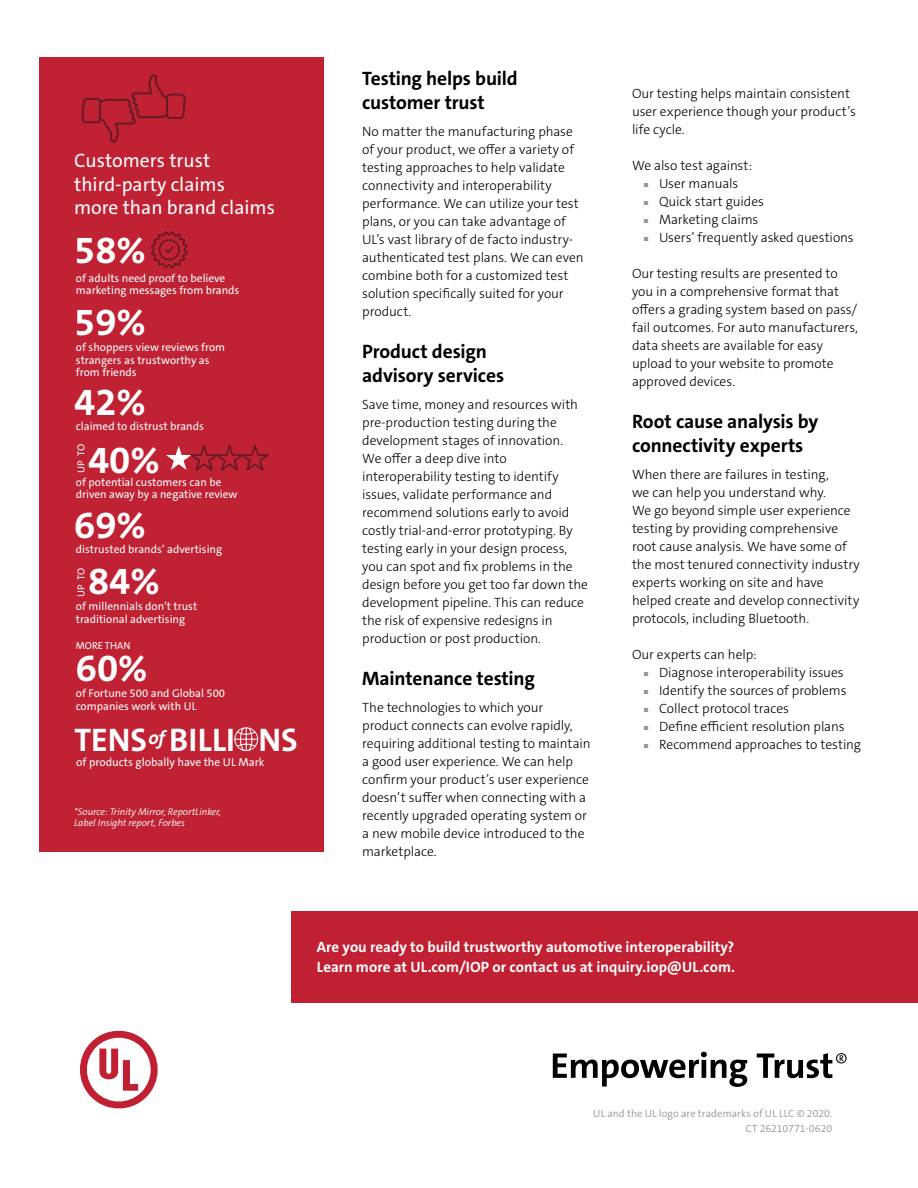
<style>
.page{position:relative;width:918px;height:1188px;background:#fff}
.page>*{position:absolute;margin:0;border:0;box-sizing:border-box;transform-origin:0 0}
.t1{font:700 38.55px "The Sans C5";color:#fff}
.t2{font:700 32.85px "The Sans C5";color:#fff}
.t3{font:700 19.5px/24px "The Sans C5";letter-spacing:-.01em;color:#000}
.t4{font:19.5px/23.4px "The Sans C5";color:#fff}
.t5{font:700 15px/19.5px "The Sans C5";color:#fff}
.t6{font:300 13.5px/18px "The Sans C5";letter-spacing:-.005em;color:#000}
.t7{font:11.55px "The Sans C5";color:#fff}
.t8{font:11.4px/12.5px "The Sans C5";color:#fff}
.t9{font:300 10.5px/15px "The Sans C5";letter-spacing:.005em;color:#939598;text-align:right}
.t10{font:10.05px "The Sans C5";color:#fff}
.t11{font:italic 300 9.75px/10.8px "The Sans C5";color:#fff}
.s1{color:#939598}
</style>
<div class="page">
<svg style="left:80px;top:1030px;width:78px;height:79px"></svg>
<div style="left:291px;top:911px;width:627px;height:91px;background:#c02032"></div>
<svg style="left:553px;top:1052px;width:294px;height:35px"></svg>
<div style="left:40px;top:57px;width:284px;height:794px;background:#c02133"></div>
<svg style="left:166px;top:445px;width:103px;height:26px"></svg>
<svg style="left:81px;top:74px;width:105px;height:69px"></svg>
<svg style="left:150px;top:231px;width:38px;height:38px"></svg>
<svg style="left:234px;top:727px;width:24px;height:24px"></svg>
<h3 class="t4" style="left:74px;top:149px;width:202px">Customers trust third-party claims<br>more than brand claims</h3>
<h1 class="t1" style="left:74px;top:225px;width:73px">58%</h1>
<p class="t8" style="left:76px;top:272px;width:165px">of adults need proof to believe marketing messages from brands</p>
<h1 class="t1" style="left:74px;top:297px;width:73px">59%</h1>
<p class="t8" style="left:76px;top:341px;width:151px">of shoppers view reviews from strangers as trustworthy as from friends</p>
<h1 class="t1" style="left:74px;top:378px;width:73px">42%</h1>
<p class="t8" style="left:76px;top:420px;width:130px">claimed to distrust brands</p>
<p class="t10" style="left:75px;top:473px;width:30px;rotate:-90deg">UP TO</p>
<h1 class="t1" style="left:88px;top:435px;width:73px">40%</h1>
<p class="t8" style="left:76px;top:476px;width:163px">of potential customers can be driven away by a negative review</p>
<h1 class="t1" style="left:74px;top:500px;width:73px">69%</h1>
<p class="t8" style="left:76px;top:543px;width:148px">distrusted brands’ advertising</p>
<p class="t10" style="left:75px;top:597px;width:30px;rotate:-90deg">UP TO</p>
<h1 class="t1" style="left:88px;top:557px;width:73px">84%</h1>
<p class="t8" style="left:76px;top:600px;width:123px">of millennials don’t trust traditional advertising</p>
<p class="t10" style="left:76px;top:639px;width:56px">MORE THAN</p>
<p class="t8" style="left:76px;top:687px;width:151px">of Fortune 500 and Global 500 companies work with UL</p>
<h1 class="t1" style="left:76px;top:643px;width:73px">60%</h1>
<h2 class="t2" style="left:74px;top:718px;width:225px">TENS<sup>of</sup> BILLIONS</h2>
<p class="t7" style="left:76px;top:755px;width:190px">of products globally have the UL Mark</p>
<p class="t11" style="left:74px;top:807px;width:148px">*Source: Trinity Mirror, ReportLinker,<br>Label Insight report, Forbes</p>
<h3 class="t3" style="left:362px;top:66px;width:157px">Testing helps build customer trust</h3>
<p class="t6" style="left:362px;top:122px;width:223px">No matter the manufacturing phase of your product, we offer a variety of testing approaches to help validate connectivity and interoperability performance. We can utilize your test plans, or you can take advantage of UL’s vast library of de facto industry&shy;authenticated test plans. We can even combine both for a customized test solution specifically suited for your product.</p>
<h3 class="t3" style="left:362px;top:339px;width:144px">Product design advisory services</h3>
<p class="t6" style="left:362px;top:395px;width:227px">Save time, money and resources with pre-production testing during the development stages of innovation.<br>We offer a deep dive into interoperability testing to identify issues, validate performance and recommend solutions early to avoid costly trial-and-error prototyping. By testing early in your design process, you can spot and fix problems in the design before you get too far down the development pipeline. This can reduce the risk of expensive redesigns in production or post production.</p>
<h3 class="t3" style="left:362px;top:666px;width:174px">Maintenance testing</h3>
<p class="t6" style="left:362px;top:698px;width:230px">The technologies to which your product connects can evolve rapidly, requiring additional testing to maintain a good user experience. We can help confirm your product’s user experience doesn’t suffer when connecting with a recently upgraded operating system or a new mobile device introduced to the marketplace.</p>
<p class="t6" style="left:632px;top:85px;width:225px">Our testing helps maintain consistent user experience though your product’s life cycle.</p>
<p class="t6" style="left:644px;top:157px;width:211px;text-indent:-12px">We also test against:<br><span class="s1">▖</span> User manuals<br><span class="s1">▖</span> Quick start guides<br><span class="s1">▖</span> Marketing claims<br><span class="s1">▖</span> Users’ frequently asked questions</p>
<p class="t6" style="left:632px;top:265px;width:228px">Our testing results are presented to you in a comprehensive format that offers a grading system based on pass/ fail outcomes. For auto manufacturers, data sheets are available for easy upload to your website to promote approved devices.</p>
<h3 class="t3" style="left:632px;top:410px;width:188px">Root cause analysis by connectivity experts</h3>
<p class="t6" style="left:632px;top:466px;width:229px">When there are failures in testing,<br>we can help you understand why.<br>We go beyond simple user experience testing by providing comprehensive root cause analysis. We have some of the most tenured connectivity industry experts working on site and have helped create and develop connectivity protocols, including Bluetooth.</p>
<p class="t6" style="left:644px;top:646px;width:219px;text-indent:-12px">Our experts can help:<br><span class="s1">▖</span> Diagnose interoperability issues<br><span class="s1">▖</span> Identify the sources of problems<br><span class="s1">▖</span> Collect protocol traces<br><span class="s1">▖</span> Define efficient resolution plans<br><span class="s1">▖</span> Recommend approaches to testing</p>
<p class="t5" style="left:317px;top:938px;width:420px">Are you ready to build trustworthy automotive interoperability?<br>Learn more at UL.com/IOP or contact us at inquiry.iop@UL.com.</p>
<p class="t9" style="left:593px;top:1106px;width:240px">UL and the UL logo are trademarks of UL LLC © 2020.<br>CT 26210771-0620</p>
</div>
